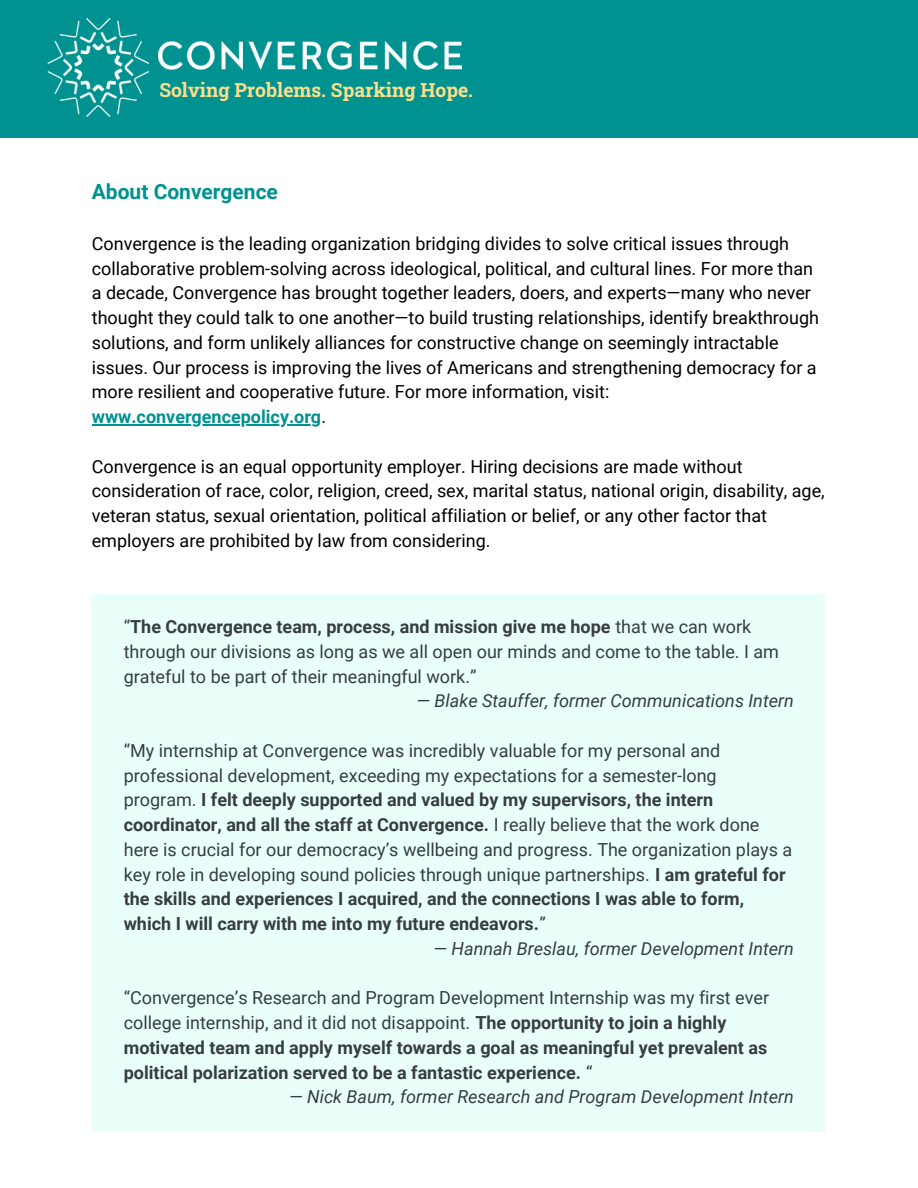
<style>
.page{position:relative;width:918px;height:1188px;background:#fff}
.page>*{position:absolute;margin:0;border:0;box-sizing:border-box;transform-origin:0 0}
.t1{font:700 21px "Roboto";color:#009290}
.t2{font:700 19.35px "Roboto Slab";color:#ffde88}
.t3{font:18px/24.8px "Roboto";color:#000}
.t4{font:18px/24.8px "Roboto";color:#373d42}
.t5{font:700 18px/24.8px "Roboto";color:#373d42}
.t6{font:italic 18px "Roboto";color:#373d42}
.t7{font:700 18px "Roboto";color:#009290}
.s1{font-weight:400;color:#000}
.s2{font-weight:700}
.s3{font-weight:400}
</style>
<div class="page">
<div style="left:0;top:0;width:918px;height:138px;background:#009290"></div>
<img style="left:159px;top:42px;width:303px;height:28px">
<img style="left:47px;top:19px;width:102px;height:98px">
<hr style="left:92px;top:424px;width:229px;height:1px;background:#009290">
<div style="left:92px;top:594px;width:734px;height:537px;background:#eafffa"></div>
<h1 class="t2" style="left:159px;top:77px;width:315px">Solving Problems. Sparking Hope.</h1>
<h1 class="t1" style="left:92px;top:180px;width:188px">About Convergence</h1>
<p class="t3" style="left:92px;top:231px;width:729px">Convergence is the leading organization bridging divides to solve critical issues through collaborative problem-solving across ideological, political, and cultural lines. For more than a decade, Convergence has brought together leaders, doers, and experts—many who never thought they could talk to one another—to build trusting relationships, identify breakthrough solutions, and form unlikely alliances for constructive change on seemingly intractable issues. Our process is improving the lives of Americans and strengthening democracy for a more resilient and cooperative future. For more information, visit:</p>
<p class="t7" style="left:92px;top:406px;width:236px">www.convergencepolicy.org<span class="s1">.</span></p>
<p class="t3" style="left:92px;top:454px;width:734px">Convergence is an equal opportunity employer. Hiring decisions are made without consideration of race, color, religion, creed, sex, marital status, national origin, disability, age, veteran status, sexual orientation, political affiliation or belief, or any other factor that employers are prohibited by law from considering.</p>
<p class="t4" style="left:124px;top:615px;width:657px">“<span class="s2">The Convergence team, process, and mission give me hope</span> that we can work through our divisions as long as we all open our minds and come to the table. I am grateful to be part of their meaningful work.”</p>
<p class="t6" style="left:416px;top:691px;width:379px">— Blake Stauffer, former Communications Intern</p>
<p class="t4" style="left:124px;top:738px;width:670px">“My internship at Convergence was incredibly valuable for my personal and professional development, exceeding my expectations for a semester-long program. <span class="s2">I felt deeply supported and valued by my supervisors, the intern coordinator, and all the staff at Convergence.</span> I really believe that the work done here is crucial for our democracy’s wellbeing and progress. The organization plays a key role in developing sound policies through unique partnerships. <span class="s2">I am grateful for the skills and experiences I acquired, and the connections I was able to form, which I will carry with me into my future endeavors.</span>”</p>
<p class="t6" style="left:434px;top:938px;width:362px">— Hannah Breslau, former Development Intern</p>
<p class="t5" style="left:124px;top:986px;width:647px"><span class="s3">“Convergence’s Research and Program Development Internship was my first ever college internship, and it did not disappoint.</span> The opportunity to join a highly motivated team and apply myself towards a goal as meaningful yet prevalent as political polarization served to be a fantastic experience. <span class="s3">“</span></p>
<p class="t6" style="left:289px;top:1087px;width:506px">— Nick Baum, former Research and Program Development Intern</p>
</div>
